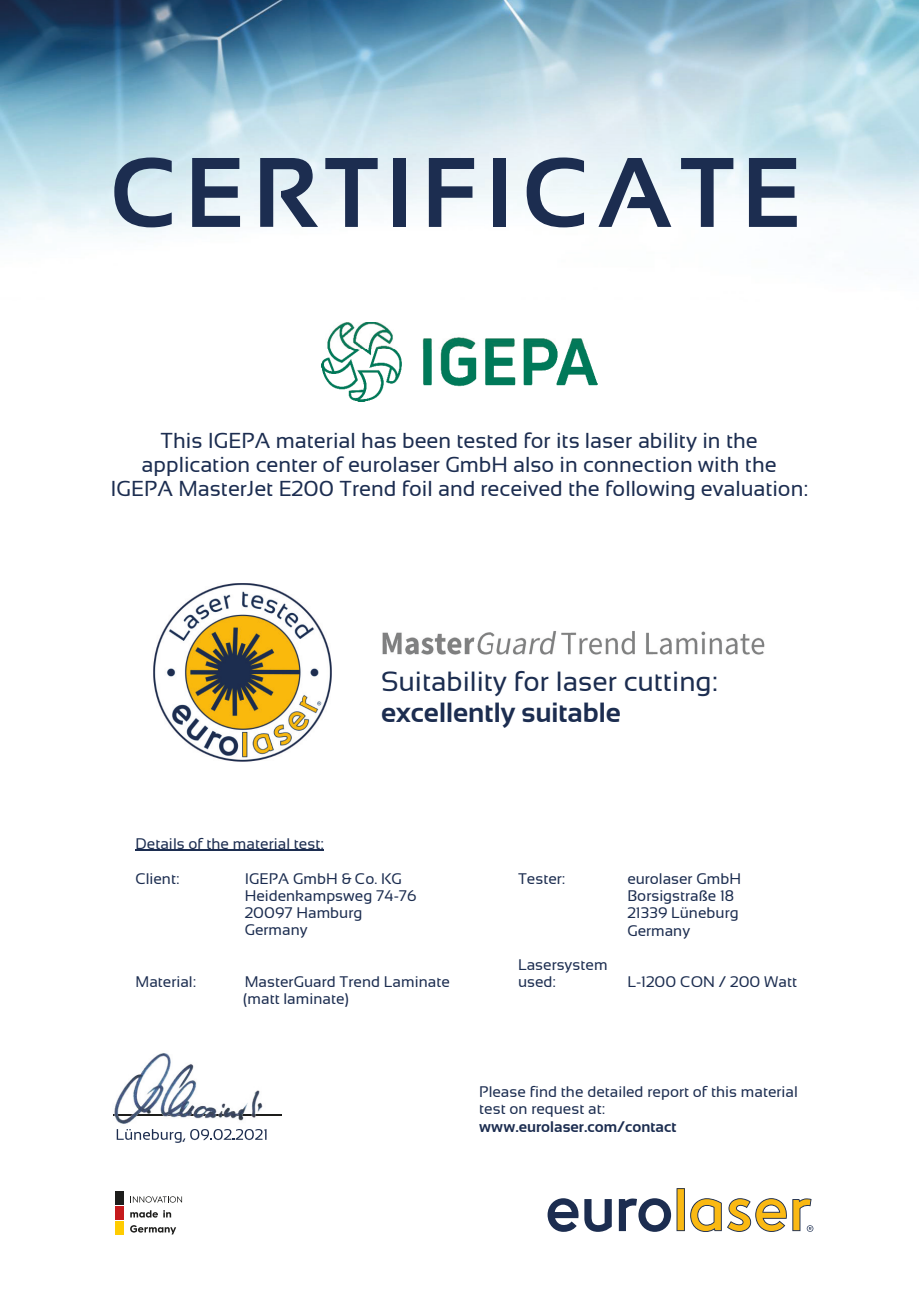
<style>
.page{position:relative;width:919px;height:1289px;background:#fff}
.page>*{position:absolute;margin:0;border:0;box-sizing:border-box;transform-origin:0 0}
.t1{font:700 98.7px "Sansation";letter-spacing:.085em;color:#1c2d50}
.t2{font:27.75px "Sansation";color:#1c2d50}
.t3{font:700 27.75px "Sansation";color:#1c2d50}
.t4{font:21.6px/24.2px "Sansation";color:#1c2d50;text-align:center}
.t5{font:15.3px/17.2px "Sansation";color:#1c2d50}
.t6{font:700 15.3px "Sansation";color:#1c2d50}
</style>
<div class="page">
<img style="left:0;top:0;width:918px;height:240px">
<img style="left:382px;top:631px;width:383px;height:24px">
<img style="left:475px;top:631px;width:15px;height:24px">
<img style="left:560px;top:631px;width:10px;height:24px">
<img style="left:643px;top:631px;width:9px;height:24px">
<hr style="left:136px;top:849px;width:188px;height:2px;background:#1c2d50">
<img style="left:113px;top:1053px;width:169px;height:86px">
<img style="left:114px;top:1114px;width:168px;height:1px">
<img style="left:117px;top:1129px;width:69px;height:10px">
<img style="left:190px;top:1128px;width:19px;height:11px">
<svg style="left:210px;top:1128px;width:24px;height:11px"></svg>
<img style="left:236px;top:1128px;width:26px;height:11px">
<svg style="left:264px;top:1128px;width:2px;height:11px"></svg>
<img style="left:153px;top:583px;width:179px;height:179px">
<img style="left:322px;top:322px;width:275px;height:79px">
<svg style="left:690px;top:1198px;width:31px;height:33px"></svg>
<svg style="left:618px;top:1188px;width:66px;height:43px"></svg>
<svg style="left:727px;top:1198px;width:86px;height:33px"></svg>
<svg style="left:547px;top:1198px;width:64px;height:33px"></svg>
<svg style="left:132px;top:1196px;width:50px;height:6px"></svg>
<svg style="left:130px;top:1210px;width:41px;height:7px"></svg>
<svg style="left:130px;top:1225px;width:46px;height:9px"></svg>
<div style="left:115px;top:1191px;width:9px;height:13px;background:#1d1d1b"></div>
<div style="left:115px;top:1206px;width:9px;height:13px;background:#c51a1c"></div>
<div style="left:115px;top:1221px;width:9px;height:13px;background:#fc0"></div>
<h1 class="t1" style="left:109px;top:137px;width:693px">CERTIFICATE</h1>
<h3 class="t4" style="left:110px;top:428px;width:699px">This IGEPA material has been tested for its laser ability in the application center of eurolaser GmbH also in connection with the<br>IGEPA MasterJet E200 Trend foil and received the following evaluation:</h3>
<p class="t5" style="left:136px;top:834px;width:189px">Details of the material test:</p>
<h2 class="t2" style="left:381px;top:665px;width:338px">Suitability for laser cutting:</h2>
<h2 class="t3" style="left:381px;top:696px;width:241px">excellently suitable</h2>
<p class="t5" style="left:135px;top:869px;width:45px">Client:</p>
<p class="t5" style="left:245px;top:869px;width:173px">IGEPA GmbH &amp; Co. KG<br>Heidenkampsweg 74-76<br>20097 Hamburg<br>Germany</p>
<p class="t5" style="left:135px;top:973px;width:62px">Material:</p>
<p class="t5" style="left:243px;top:973px;width:208px">MasterGuard Trend Laminate (matt laminate)</p>
<p class="t5" style="left:518px;top:869px;width:49px">Tester:</p>
<p class="t5" style="left:627px;top:869px;width:115px">eurolaser GmbH<br>Borsigstraße 18<br>21339 Lüneburg<br>Germany</p>
<p class="t5" style="left:518px;top:956px;width:91px">Lasersystem used:</p>
<p class="t5" style="left:627px;top:973px;width:171px">L-1200 CON / 200 Watt</p>
<p class="t5" style="left:479px;top:1083px;width:320px">Please find the detailed report of this material test on request at:</p>
<p class="t6" style="left:479px;top:1117px;width:198px">www.eurolaser.com/contact</p>
</div>
